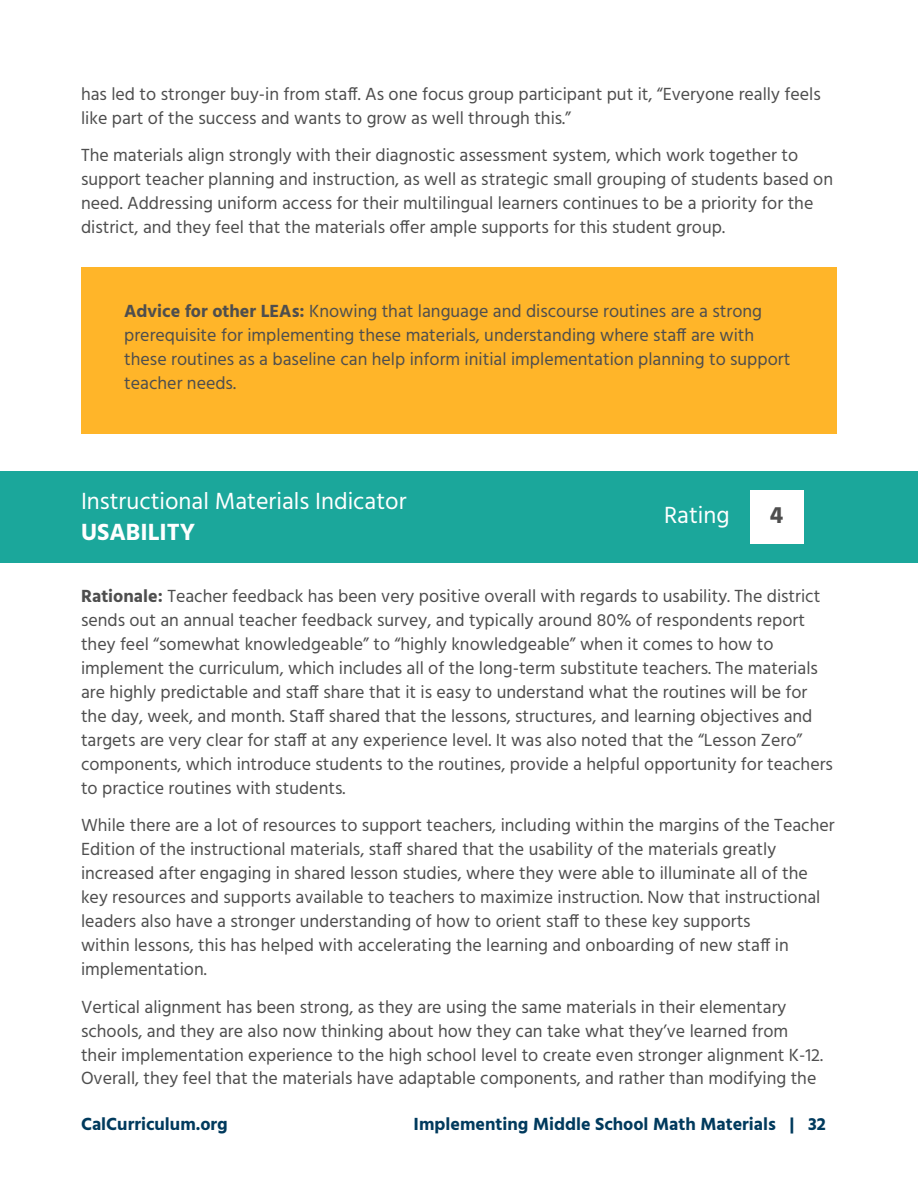
<style>
.page{position:relative;width:918px;height:1188px;background:#fff}
.page>*{position:absolute;margin:0;border:0;box-sizing:border-box;transform-origin:0 0}
.t1{font:24px "Hind";color:#fff}
.t2{font:700 24px "Hind";color:#fff}
.t3{font:700 24px "Hind";color:#4e4e4e}
.t4{font:18px/24px "Hind";color:#4e4e4e}
.t5{font:700 18px "Hind";color:#003a5d}
.s1{font-weight:700}
</style>
<div class="page">
<div style="left:81px;top:267px;width:756px;height:167px;background:#ffb529"></div>
<div style="left:0;top:471px;width:918px;height:92px;background:#1ba79b"></div>
<div style="left:750px;top:490px;width:54px;height:54px;background:#fff"></div>
<p class="t4" style="left:81px;top:83px;width:741px">has led to stronger buy-in from staff. As one focus group participant put it, “Everyone really feels like part of the success and wants to grow as well through this.”</p>
<p class="t4" style="left:81px;top:144px;width:754px">The materials align strongly with their diagnostic assessment system, which work together to support teacher planning and instruction, as well as strategic small grouping of students based on need. Addressing uniform access for their multilingual learners continues to be a priority for the district, and they feel that the materials offer ample supports for this student group.</p>
<p class="t4" style="left:124px;top:300px;width:668px"><span class="s1">Advice for other LEAs:</span> Knowing that language and discourse routines are a strong prerequisite for implementing these materials, understanding where staff are with these routines as a baseline can help inform initial implementation planning to support teacher needs.</p>
<h1 class="t1" style="left:81px;top:485px;width:327px">Instructional Materials Indicator</h1>
<h1 class="t2" style="left:81px;top:517px;width:116px">USABILITY</h1>
<h1 class="t1" style="left:664px;top:499px;width:67px">Rating</h1>
<h1 class="t3" style="left:770px;top:501px;width:15px">4</h1>
<p class="t4" style="left:81px;top:585px;width:754px"><span class="s1">Rationale:</span> Teacher feedback has been very positive overall with regards to usability. The district sends out an annual teacher feedback survey, and typically around 80% of respondents report they feel “somewhat knowledgeable” to “highly knowledgeable” when it comes to how to implement the curriculum, which includes all of the long-term substitute teachers. The materials are highly predictable and staff share that it is easy to understand what the routines will be for the day, week, and month. Staff shared that the lessons, structures, and learning objectives and targets are very clear for staff at any experience level. It was also noted that the “Lesson Zero” components, which introduce students to the routines, provide a helpful opportunity for teachers to practice routines with students.</p>
<p class="t4" style="left:81px;top:814px;width:755px">While there are a lot of resources to support teachers, including within the margins of the Teacher Edition of the instructional materials, staff shared that the usability of the materials greatly increased after engaging in shared lesson studies, where they were able to illuminate all of the key resources and supports available to teachers to maximize instruction. Now that instructional leaders also have a stronger understanding of how to orient staff to these key supports<br>within lessons, this has helped with accelerating the learning and onboarding of new staff in implementation.</p>
<p class="t4" style="left:81px;top:995px;width:744px">Vertical alignment has been strong, as they are using the same materials in their elementary schools, and they are also now thinking about how they can take what they’ve learned from their implementation experience to the high school level to create even stronger alignment K-12.<br>Overall, they feel that the materials have adaptable components, and rather than modifying the</p>
<p class="t5" style="left:81px;top:1113px;width:148px">CalCurriculum.org</p>
<p class="t5" style="left:414px;top:1113px;width:414px">Implementing Middle School Math Materials | 32</p>
</div>
